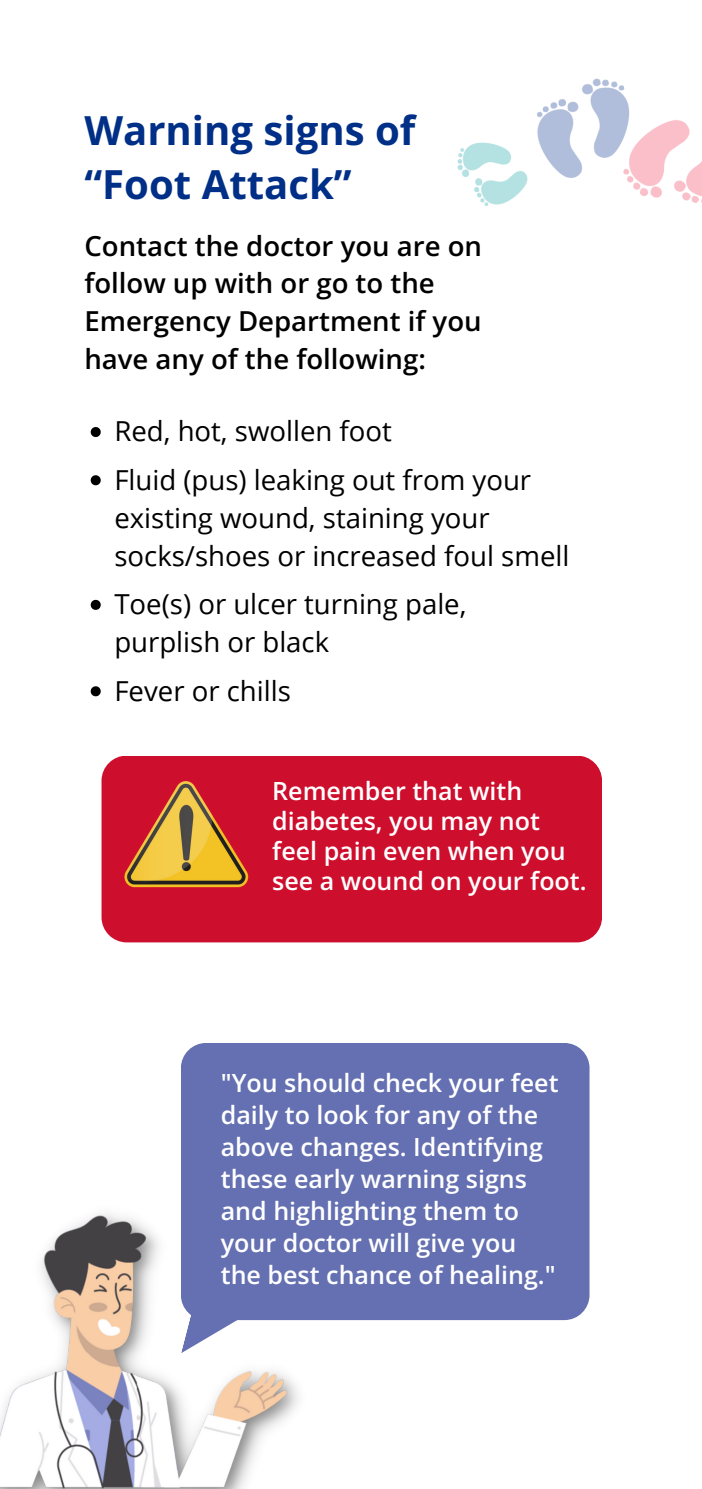
<style>
.page{position:relative;width:702px;height:1489px;background:#fff}
.page>*{position:absolute;margin:0;border:0;box-sizing:border-box;transform-origin:0 0}
.t1{font:700 40px "Open Sans";color:#002f87}
.t2{font:27.5px/38.2px "Open Sans";color:#000}
.t3{font:600 27.5px "Open Sans";color:#000}
.t4{font:600 25px/32px "Open Sans";color:#fff}
</style>
<div class="page">
<div style="left:101px;top:755px;width:500px;height:187px;background:#ce0e2d;border-radius:25px"></div>
<img style="left:124px;top:781px;width:125px;height:107px">
<img style="left:0;top:1213px;width:308px;height:276px">
<svg style="left:181px;top:1300px;width:99px;height:70px"></svg>
<div style="left:181px;top:1043px;width:408px;height:277px;background:#6470b1;border-radius:25px"></div>
<svg style="left:91px;top:427px;width:10px;height:10px"></svg>
<svg style="left:91px;top:475px;width:10px;height:10px"></svg>
<svg style="left:91px;top:600px;width:10px;height:10px"></svg>
<svg style="left:91px;top:686px;width:10px;height:10px"></svg>
<img style="left:457px;top:78px;width:244px;height:128px">
<p class="t1" style="left:84px;top:102px;width:332px">Warning signs of</p>
<p class="t1" style="left:84px;top:156px;width:269px">“Foot Attack”</p>
<p class="t3" style="left:84px;top:227px;width:399px">Contact the doctor you are on</p>
<p class="t3" style="left:84px;top:264px;width:352px">follow up with or go to the</p>
<p class="t3" style="left:84px;top:302px;width:398px">Emergency Department if you</p>
<p class="t3" style="left:84px;top:339px;width:343px">have any of the following:</p>
<p class="t2" style="left:114px;top:412px;width:279px">Red, hot, swollen foot</p>
<p class="t2" style="left:114px;top:460px;width:456px">Fluid (pus) leaking out from your existing wound, staining your socks/shoes or increased foul smell</p>
<p class="t2" style="left:114px;top:584px;width:353px">Toe(s) or ulcer turning pale, purplish or black</p>
<p class="t2" style="left:114px;top:671px;width:178px">Fever or chills</p>
<p class="t4" style="left:272px;top:775px;width:269px;line-height:30px">Remember that with diabetes, you may not</p>
<p class="t4" style="left:272px;top:834px;width:295px">feel pain even when you</p>
<p class="t4" style="left:272px;top:864px;width:316px">see a wound on your foot.</p>
<p class="t4" style="left:221px;top:1066px;width:339px">"You should check your feet daily to look for any of the above changes. Identifying these early warning signs</p>
<p class="t4" style="left:221px;top:1194px;width:299px">and highlighting them to</p>
<p class="t4" style="left:221px;top:1226px;width:297px">your doctor will give you</p>
<p class="t4" style="left:221px;top:1258px;width:336px">the best chance of healing."</p>
</div>
